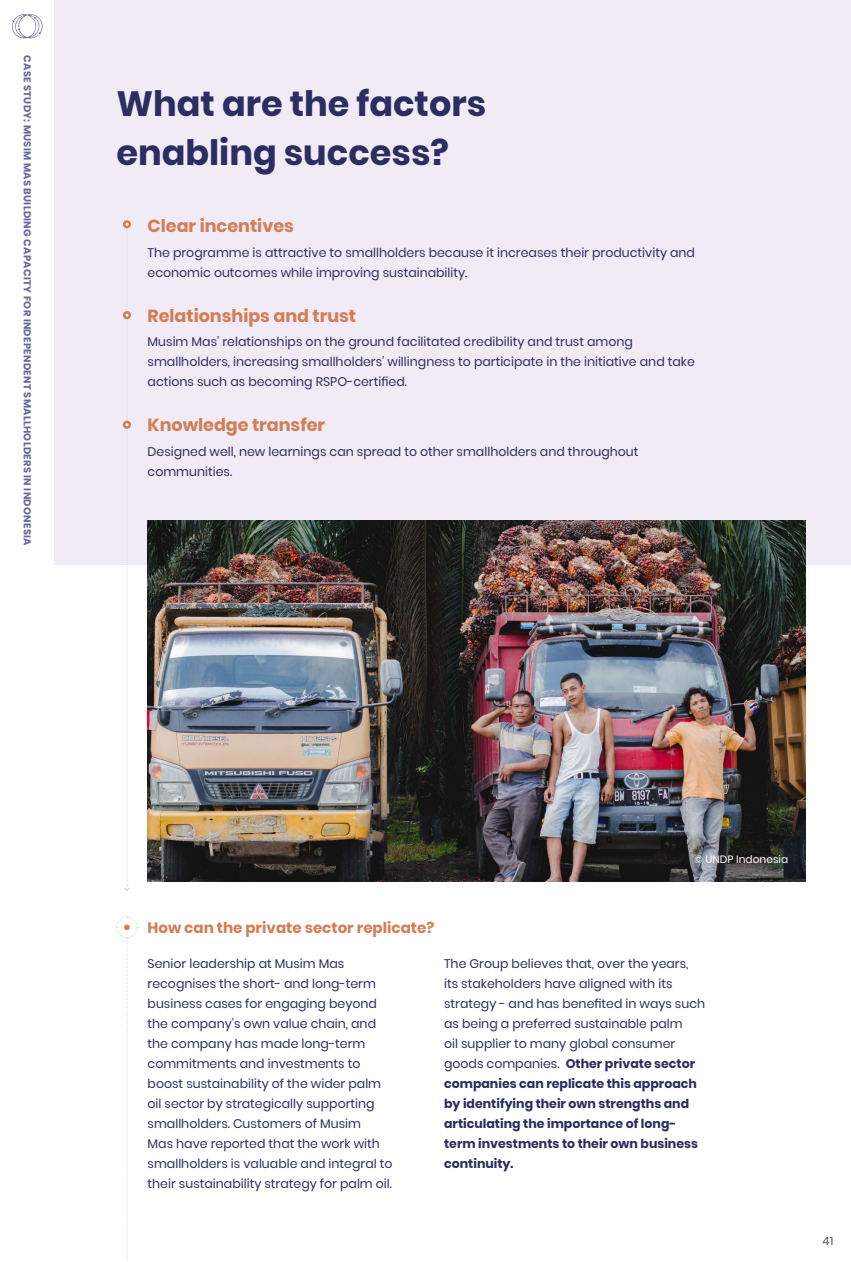
<style>
.page{position:relative;width:851px;height:1262px;background:#fff}
.page>*{position:absolute;margin:0;border:0;box-sizing:border-box;transform-origin:0 0}
.t1{font:700 35px/48.8px "Poppins";color:#2c2d60}
.t2{font:700 17.5px "Poppins";color:#d47d55}
.t3{font:700 15px "Poppins";color:#d47d55}
.t4{font:12.5px/20px "Poppins";color:#2c2d60}
.t5{font:11.38px "Poppins";color:#575756}
.t6{font:10.62px "Poppins";color:#fff}
.t7{font:700 10px "Poppins";letter-spacing:.03em;color:#66679a}
.s1{font-weight:700}
</style>
<div class="page">
<div style="left:54px;top:0;width:796px;height:564px;background:#f1ebf5"></div>
<div style="left:123px;top:220px;width:8px;height:8px;border:2px solid #d47d55;border-radius:50%"></div>
<div style="left:123px;top:311px;width:8px;height:8px;border:2px solid #d47d55;border-radius:50%"></div>
<svg style="left:124px;top:221px;width:6px;height:670px"></svg>
<div style="left:123px;top:421px;width:8px;height:8px;border:2px solid #d47d55;border-radius:50%"></div>
<svg style="left:116px;top:916px;width:22px;height:346px"></svg>
<svg style="left:12px;top:14px;width:31px;height:24px"></svg>
<img style="left:148px;top:520px;width:657px;height:361px">
<p class="t7" style="left:33px;top:55px;width:492px;rotate:90deg">CASE STUDY: MUSIM MAS BUILDING CAPACITY FOR INDEPENDENT SMALLHOLDERS IN INDONESIA</p>
<h1 class="t1" style="left:116px;top:79px;width:371px">What are the factors enabling success?</h1>
<h2 class="t2" style="left:148px;top:216px;width:148px">Clear incentives</h2>
<p class="t4" style="left:148px;top:242px;width:549px">The programme is attractive to smallholders because it increases their productivity and economic outcomes while improving sustainability.</p>
<h2 class="t2" style="left:148px;top:305px;width:210px">Relationships and trust</h2>
<p class="t4" style="left:148px;top:332px;width:548px">Musim Mas’ relationships on the ground facilitated credibility and trust among smallholders, increasing smallholders’ willingness to participate in the initiative and take actions such as becoming RSPO-certified.</p>
<h2 class="t2" style="left:148px;top:415px;width:179px">Knowledge transfer</h2>
<p class="t4" style="left:148px;top:441px;width:492px">Designed well, new learnings can spread to other smallholders and throughout communities.</p>
<p class="t3" style="left:147px;top:918px;width:288px">How can the private sector replicate?</p>
<p class="t6" style="left:694px;top:853px;width:95px">© UNDP Indonesia</p>
<p class="t4" style="left:147px;top:953px;width:246px">Senior leadership at Musim Mas recognises the short- and long-term business cases for engaging beyond the company’s own value chain, and the company has made long-term commitments and investments to boost sustainability of the wider palm oil sector by strategically supporting smallholders. Customers of Musim<br>Mas have reported that the work with smallholders is valuable and integral to their sustainability strategy for palm oil.</p>
<p class="t4" style="left:444px;top:953px;width:262px">The Group believes that, over the years, its stakeholders have aligned with its strategy - and has benefited in ways such as being a preferred sustainable palm<br>oil supplier to many global consumer goods companies. <span class="s1">Other private sector companies can replicate this approach by identifying their own strengths and articulating the importance of long&shy;term investments to their own business continuity.</span></p>
<p class="t5" style="left:822px;top:1234px;width:12px">41</p>
</div>
